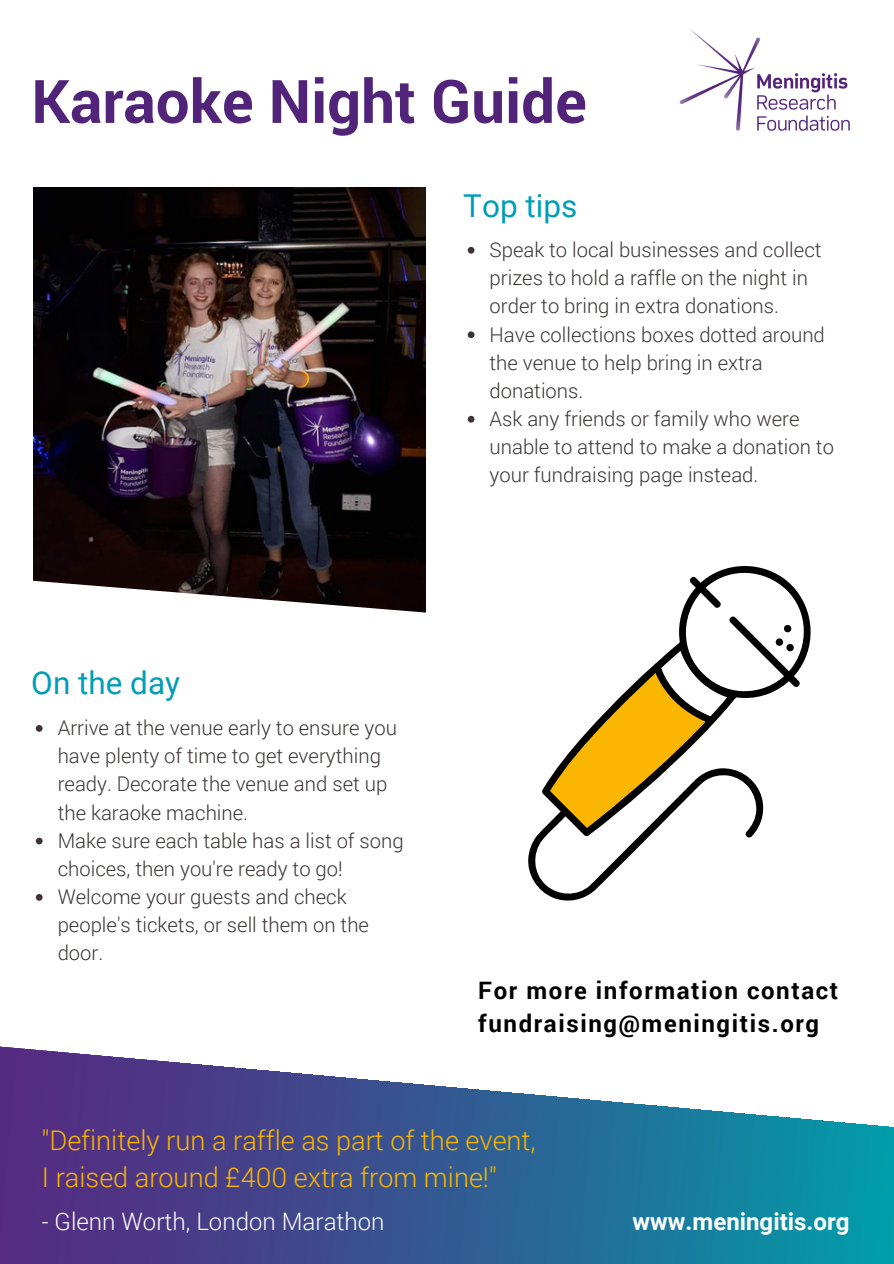
<style>
.page{position:relative;width:894px;height:1264px;background:#fff}
.page>*{position:absolute;margin:0;border:0;box-sizing:border-box;transform-origin:0 0}
.t1{font:700 60px "Roboto";color:#51247a}
.t2{font:31.5px "Roboto";color:#009eb5}
.t3{font:300 27px/37.2px "Roboto";color:#fab600}
.t4{font:700 24px/32.7px "Roboto";letter-spacing:.065em;color:#000}
.t5{font:300 24px "Roboto";color:#fff}
.t6{font:700 24px "Roboto";color:#fefffc}
.t7{font:300 20.25px/28.2px "Roboto";color:#3c3333}
</style>
<div class="page">
<svg style="left:467px;top:247px;width:7px;height:7px"></svg>
<svg style="left:467px;top:331px;width:7px;height:7px"></svg>
<svg style="left:467px;top:416px;width:7px;height:6px"></svg>
<img style="left:0;top:1046px;width:893px;height:217px">
<img style="left:679px;top:28px;width:171px;height:103px">
<svg style="left:36px;top:725px;width:7px;height:6px"></svg>
<svg style="left:36px;top:837px;width:7px;height:7px"></svg>
<svg style="left:36px;top:894px;width:7px;height:6px"></svg>
<svg style="left:528px;top:566px;width:282px;height:334px"></svg>
<img style="left:34px;top:187px;width:391px;height:392px">
<svg style="left:33px;top:579px;width:393px;height:34px"></svg>
<h1 class="t1" style="left:31px;top:60px;width:557px">Karaoke Night Guide</h1>
<h2 class="t2" style="left:463px;top:187px;width:116px">Top tips</h2>
<p class="t7" style="left:489px;top:235px;width:346px">Speak to local businesses and collect prizes to hold a raffle on the night in order to bring in extra donations.<br>Have collections boxes dotted around the venue to help bring in extra donations.<br>Ask any friends or family who were unable to attend to make a donation to your fundraising page instead.</p>
<h2 class="t2" style="left:31px;top:664px;width:150px">On the day</h2>
<p class="t7" style="left:58px;top:713px;width:347px">Arrive at the venue early to ensure you have plenty of time to get everything ready. Decorate the venue and set up the karaoke machine.<br>Make sure each table has a list of song choices, then you're ready to go!<br>Welcome your guests and check people's tickets, or sell them on the door.</p>
<p class="t4" style="left:478px;top:973px;width:361px">For more information contact fundraising@meningitis.org</p>
<h3 class="t3" style="left:42px;top:1120px;width:495px">"Definitely run a raffle as part of the event,<br>I raised around £400 extra from mine!"</h3>
<p class="t5" style="left:42px;top:1204px;width:344px">- Glenn Worth, London Marathon</p>
<p class="t6" style="left:632px;top:1207px;width:218px">www.meningitis.org</p>
</div>
